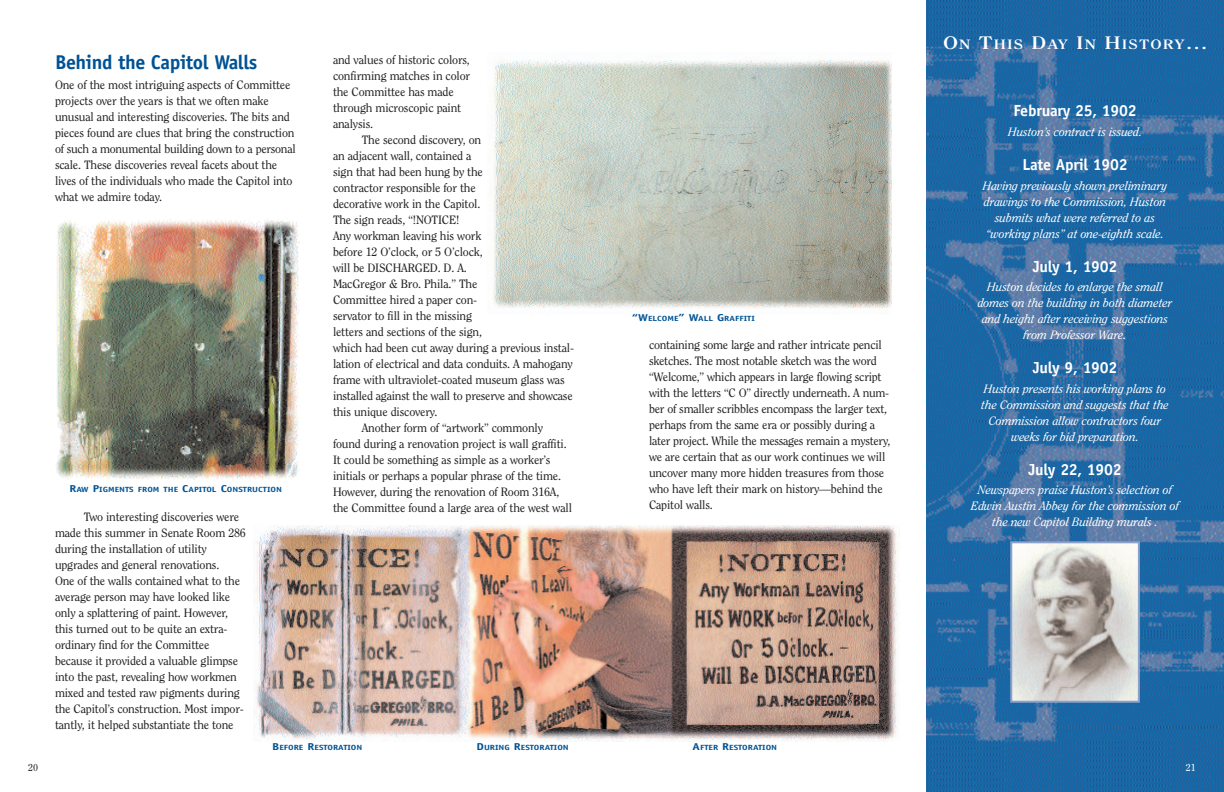
<style>
.page{position:relative;width:1224px;height:792px;background:#fff}
.page>*{position:absolute;margin:0;border:0;box-sizing:border-box;transform-origin:0 0}
.t1{font:700 20px "Officina Sans";letter-spacing:-.02em;color:#005294}
.t2{font:700 16px "Officina Sans";letter-spacing:-.015em;color:#fff}
.t3{font:700 13.5px "Clearface";letter-spacing:.065em;color:#fff;scale:1.25 1}
.t4{font:12px/16px "Clearface";letter-spacing:-.015em;color:#231f20}
.t5{font:italic 12px/16px "Clearface";letter-spacing:-.01em;color:#fff;text-align:center}
.t6{font:10px "Clearface";color:#fff}
.t7{font:10px "Clearface";color:#231f20}
.t8{font:700 7.5px "Officina Sans";color:#005294;scale:1.25 1}
.s1{font-size:10px}
.s2{font-size:18px}
</style>
<div class="page">
<img style="left:927px;top:0;width:297px;height:792px">
<img style="left:1013px;top:544px;width:124px;height:156px">
<div style="left:1010px;top:541px;width:130px;height:162px;border:2px solid #8ca2cb"></div>
<img style="left:493px;top:60px;width:399px;height:248px">
<img style="left:56px;top:219px;width:244px;height:261px">
<img style="left:253px;top:525px;width:646px;height:216px">
<p class="t7" style="left:28px;top:764px;width:11px">20</p>
<h1 class="t1" style="left:55px;top:55px;width:204px">Behind the Capitol Walls</h1>
<p class="t4" style="left:55px;top:78px;width:242px">One of the most intriguing aspects of Committee projects over the years is that we often make unusual and interesting discoveries. The bits and pieces found are clues that bring the construction of such a monumental building down to a personal scale. These discoveries reveal facets about the lives of the individuals who made the Capitol into what we admire today.</p>
<p class="t8" style="left:69px;top:487px;width:172px"><span class="s1">R</span>AW <span class="s1">P</span>IGMENTS FROM THE <span class="s1">C</span>APITOL <span class="s1">C</span>ONSTRUCTION</p>
<p class="t4" style="left:55px;top:510px;width:192px;text-indent:29px">Two interesting discoveries were made this summer in Senate Room 286 during the installation of utility upgrades and general renovations.<br>One of the walls contained what to the average person may have looked like only a splattering of paint. However, this turned out to be quite an extra&shy;ordinary find for the Committee because it provided a valuable glimpse into the past, revealing how workmen mixed and tested raw pigments during the Capitol’s construction. Most impor&shy;tantly, it helped substantiate the tone</p>
<p class="t4" style="left:333px;top:53px;width:139px">and values of historic colors, confirming matches in color the Committee has made through microscopic paint analysis.</p>
<p class="t4" style="left:362px;top:133px;width:121px">The second discovery, on</p>
<p class="t4" style="left:333px;top:149px;width:140px">an adjacent wall, contained a</p>
<p class="t4" style="left:333px;top:165px;width:151px">sign that had been hung by the</p>
<p class="t4" style="left:333px;top:181px;width:144px">contractor responsible for the</p>
<p class="t4" style="left:333px;top:197px;width:149px">decorative work in the Capitol.</p>
<p class="t4" style="left:333px;top:213px;width:128px">The sign reads, “!NOTICE!</p>
<p class="t4" style="left:333px;top:229px;width:150px">Any workman leaving his work</p>
<p class="t4" style="left:333px;top:245px;width:151px">before 12 O’clock, or 5 O’clock,</p>
<p class="t4" style="left:333px;top:261px;width:135px">will be DISCHARGED. D. A.</p>
<p class="t4" style="left:333px;top:277px;width:146px">MacGregor &amp; Bro. Phila.” The</p>
<p class="t4" style="left:333px;top:293px;width:146px">Committee hired a paper con-</p>
<p class="t4" style="left:333px;top:309px;width:141px">servator to fill in the missing</p>
<p class="t4" style="left:333px;top:325px;width:151px">letters and sections of the sign,</p>
<p class="t4" style="left:333px;top:341px;width:243px">which had been cut away during a previous instal-</p>
<p class="t4" style="left:333px;top:357px;width:241px">lation of electrical and data conduits. A mahogany</p>
<p class="t4" style="left:333px;top:373px;width:233px">frame with ultraviolet-coated museum glass was</p>
<p class="t4" style="left:333px;top:389px;width:241px">installed against the wall to preserve and showcase</p>
<p class="t4" style="left:333px;top:405px;width:106px">this unique discovery.</p>
<p class="t4" style="left:362px;top:421px;width:183px">Another form of “artwork” commonly</p>
<p class="t4" style="left:333px;top:437px;width:235px">found during a renovation project is wall graffiti.</p>
<p class="t4" style="left:333px;top:453px;width:219px">It could be something as simple as a worker’s</p>
<p class="t4" style="left:333px;top:469px;width:230px">initials or perhaps a popular phrase of the time.</p>
<p class="t4" style="left:333px;top:485px;width:228px">However, during the renovation of Room 316A,</p>
<p class="t4" style="left:333px;top:501px;width:241px">the Committee found a large area of the west wall</p>
<p class="t8" style="left:632px;top:316px;width:100px"><span class="s1">“W</span>ELCOME<span class="s1">” W</span>ALL <span class="s1">G</span>RAFFITI</p>
<p class="t4" style="left:649px;top:337px;width:243px">containing some large and rather intricate pencil sketches. The most notable sketch was the word “Welcome,” which appears in large flowing script with the letters “C O” directly underneath. A num&shy;ber of smaller scribbles encompass the larger text, perhaps from the same era or possibly during a later project. While the messages remain a mystery, we are certain that as our work continues we will uncover many more hidden treasures from those who have left their mark on history—behind the Capitol walls.</p>
<p class="t8" style="left:272px;top:745px;width:74px"><span class="s1">B</span>EFORE <span class="s1">R</span>ESTORATION</p>
<p class="t8" style="left:477px;top:745px;width:75px"><span class="s1">D</span>URING <span class="s1">R</span>ESTORATION</p>
<p class="t8" style="left:693px;top:745px;width:69px"><span class="s1">A</span>FTER <span class="s1">R</span>ESTORATION</p>
<p class="t3" style="left:943px;top:39px;width:213px"><span class="s2">O</span>N <span class="s2">T</span>HIS <span class="s2">D</span>AY <span class="s2">I</span>N <span class="s2">H</span>ISTORY<span class="s2">…</span></p>
<h2 class="t2" style="left:1013px;top:105px;width:125px">February 25, 1902</h2>
<p class="t5" style="left:1008px;top:125px;width:135px">Huston’s contract is issued.</p>
<h2 class="t2" style="left:1022px;top:158px;width:107px">Late April 1902</h2>
<p class="t5" style="left:983px;top:178px;width:186px">Having previously shown preliminary drawings to the Commission, Huston submits what were referred to as “working plans” at one-eighth scale.</p>
<h2 class="t2" style="left:1033px;top:260px;width:86px">July 1, 1902</h2>
<p class="t5" style="left:978px;top:280px;width:196px">Huston decides to enlarge the small domes on the building in both diameter and height after receiving suggestions from Professor Ware.</p>
<h2 class="t2" style="left:1033px;top:362px;width:86px">July 9, 1902</h2>
<p class="t5" style="left:981px;top:381px;width:189px">Huston presents his working plans to the Commission and suggests that the Commission allow contractors four weeks for bid preparation.</p>
<h2 class="t2" style="left:1028px;top:463px;width:95px">July 22, 1902</h2>
<p class="t5" style="left:971px;top:483px;width:209px">Newspapers praise Huston’s selection of<br>Edwin Austin Abbey for the commission of the new Capitol Building murals .</p>
<p class="t6" style="left:1186px;top:764px;width:11px">21</p>
</div>
